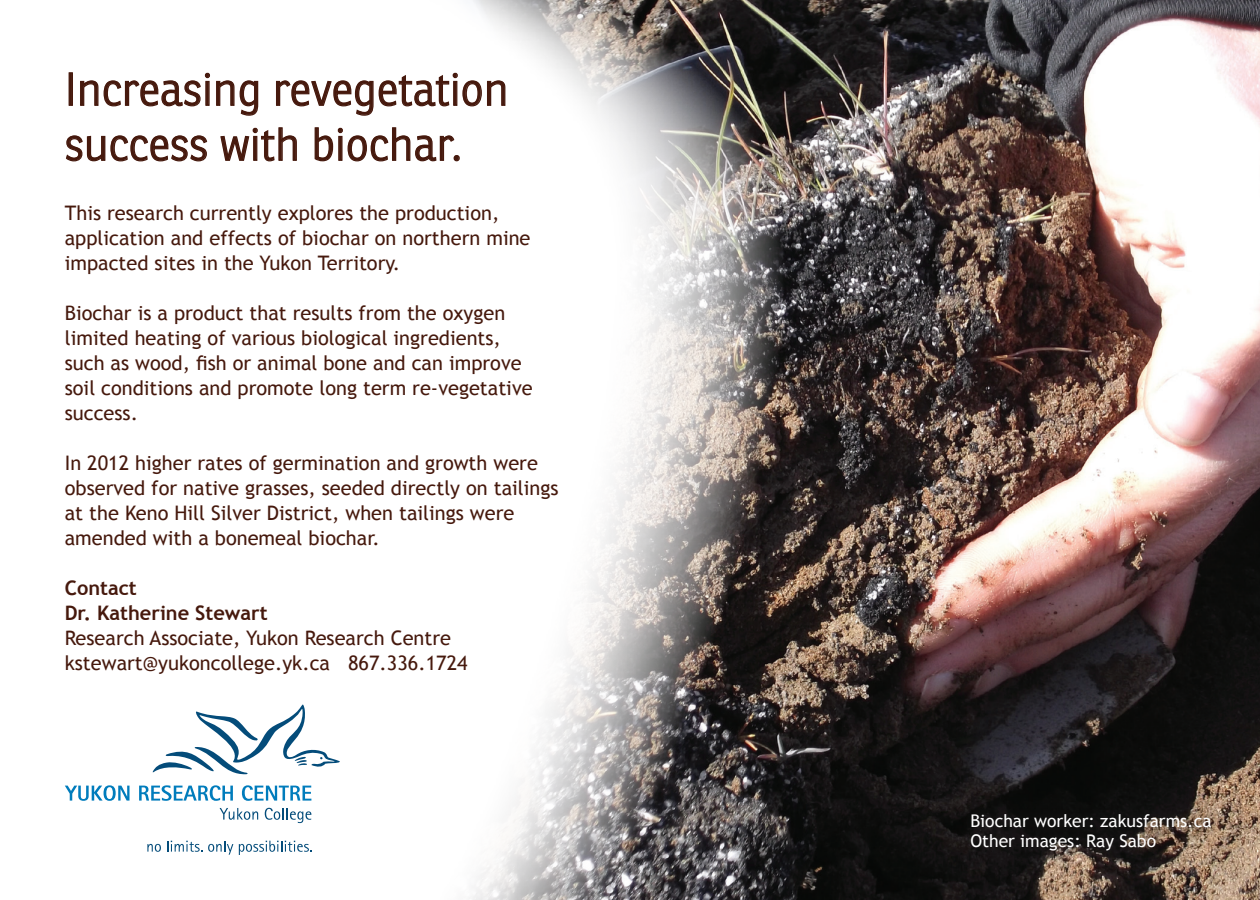
<style>
.page{position:relative;width:1260px;height:900px;background:#fff}
.page>*{position:absolute;margin:0;border:0;box-sizing:border-box;transform-origin:0 0}
.t1{font:300 45px/55px "Ronnia Basic";color:#46190d}
.t2{font:20px/25px "Trebuchet MS";color:#46190d}
.t3{font:700 20px/25px "Trebuchet MS";color:#46190d}
.t4{font:17.5px "Trebuchet MS";color:#fff}
</style>
<div class="page">
<div style="left:69px;top:72px;width:4px;height:34px;border:1px solid #46190d"></div>
<svg style="left:80px;top:73px;width:179px;height:43px"></svg>
<svg style="left:276px;top:75px;width:137px;height:41px"></svg>
<svg style="left:66px;top:135px;width:142px;height:27px"></svg>
<svg style="left:220px;top:127px;width:77px;height:35px"></svg>
<svg style="left:314px;top:127px;width:97px;height:35px"></svg>
<img style="left:414px;top:0;width:846px;height:900px">
<svg style="left:65px;top:785px;width:65px;height:16px"></svg>
<svg style="left:139px;top:785px;width:94px;height:16px"></svg>
<svg style="left:242px;top:785px;width:69px;height:16px"></svg>
<svg style="left:220px;top:808px;width:38px;height:12px"></svg>
<svg style="left:265px;top:808px;width:46px;height:15px"></svg>
<svg style="left:153px;top:704px;width:187px;height:71px"></svg>
<svg style="left:147px;top:844px;width:13px;height:8px"></svg>
<svg style="left:167px;top:841px;width:35px;height:11px"></svg>
<svg style="left:209px;top:841px;width:24px;height:14px"></svg>
<svg style="left:239px;top:841px;width:73px;height:14px"></svg>
<div style="left:959px;top:803px;width:264px;height:59px;background:#231f20;opacity:.75"></div>
<p class="t1" style="left:65px;top:62px;width:445px">Increasing revegetation success with biochar.</p>
<p class="t2" style="left:65px;top:201px;width:467px">This research currently explores the production, application and effects of biochar on northern mine impacted sites in the Yukon Territory.</p>
<p class="t2" style="left:65px;top:301px;width:469px">Biochar is a product that results from the oxygen limited heating of various biological ingredients, such as wood, fish or animal bone and can improve soil conditions and promote long term re-vegetative success.</p>
<p class="t2" style="left:65px;top:451px;width:495px">In 2012 higher rates of germination and growth were observed for native grasses, seeded directly on tailings at the Keno Hill Silver District, when tailings were amended with a bonemeal biochar.</p>
<p class="t3" style="left:65px;top:576px;width:204px">Contact<br>Dr. Katherine Stewart</p>
<p class="t2" style="left:65px;top:626px;width:388px">Research Associate, Yukon Research Centre</p>
<p class="t2" style="left:65px;top:651px;width:404px">kstewart@yukoncollege.yk.ca 867.336.1724</p>
<p class="t4" style="left:970px;top:811px;width:243px">Biochar worker: zakusfarms.ca</p>
<p class="t4" style="left:970px;top:831px;width:187px">Other images: Ray Sabo</p>
</div>
